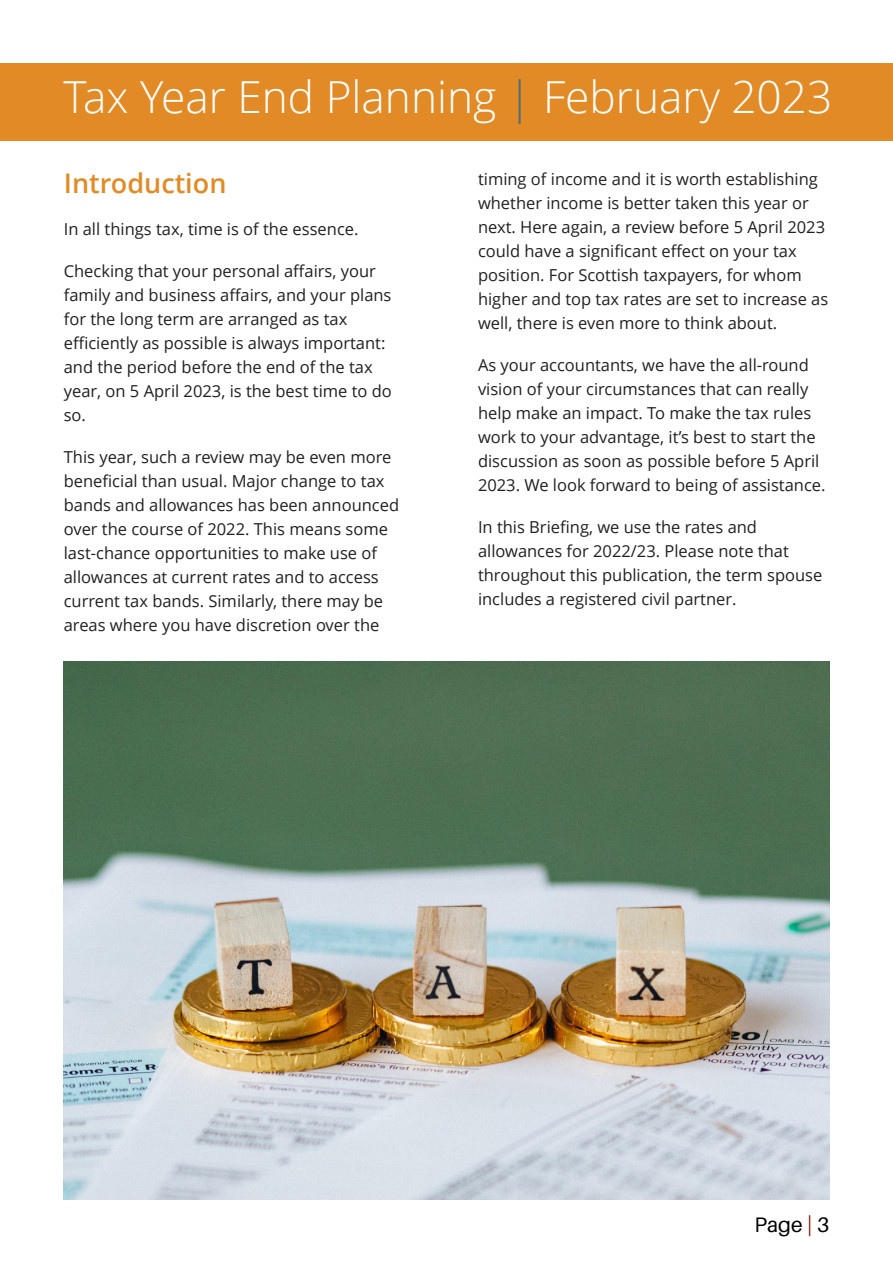
<style>
.page{position:relative;width:893px;height:1263px;background:#fff}
.page>*{position:absolute;margin:0;border:0;box-sizing:border-box;transform-origin:0 0}
.t1{font:300 44.25px "Open Sans";color:#fff}
.t2{font:600 27px "Open Sans";color:#e28b26}
.t3{font:21px "Aileron";color:#000}
.t4{font:16.5px/24px "Open Sans";color:#231f20}
.s1{color:#4f6c76}
.s2{color:#8b0f03}
</style>
<div class="page">
<img style="left:64px;top:661px;width:765px;height:538px">
<div style="left:0;top:63px;width:893px;height:78px;background:#e28b26"></div>
<h1 class="t1" style="left:64px;top:79px;width:770px">Tax Year End Planning <span class="s1">|</span> February 2023</h1>
<h2 class="t2" style="left:64px;top:173px;width:164px">Introduction</h2>
<p class="t4" style="left:64px;top:219px;width:296px">In all things tax, time is of the essence.</p>
<p class="t4" style="left:64px;top:261px;width:330px">Checking that your personal affairs, your family and business affairs, and your plans for the long term are arranged as tax efficiently as possible is always important: and the period before the end of the tax year, on 5 April 2023, is the best time to do so.</p>
<p class="t4" style="left:64px;top:447px;width:337px">This year, such a review may be even more beneficial than usual. Major change to tax bands and allowances has been announced over the course of 2022. This means some last-chance opportunities to make use of allowances at current rates and to access current tax bands. Similarly, there may be areas where you have discretion over the</p>
<p class="t4" style="left:478px;top:169px;width:352px">timing of income and it is worth establishing whether income is better taken this year or next. Here again, a review before 5 April 2023 could have a significant effect on your tax position. For Scottish taxpayers, for whom higher and top tax rates are set to increase as well, there is even more to think about.</p>
<p class="t4" style="left:478px;top:355px;width:349px">As your accountants, we have the all-round vision of your circumstances that can really help make an impact. To make the tax rules work to your advantage, it’s best to start the discussion as soon as possible before 5 April 2023. We look forward to being of assistance.</p>
<p class="t4" style="left:478px;top:517px;width:346px">In this Briefing, we use the rates and allowances for 2022/23. Please note that throughout this publication, the term spouse includes a registered civil partner.</p>
<p class="t3" style="left:754px;top:1216px;width:76px">Page <span class="s2">|</span> 3</p>
</div>
